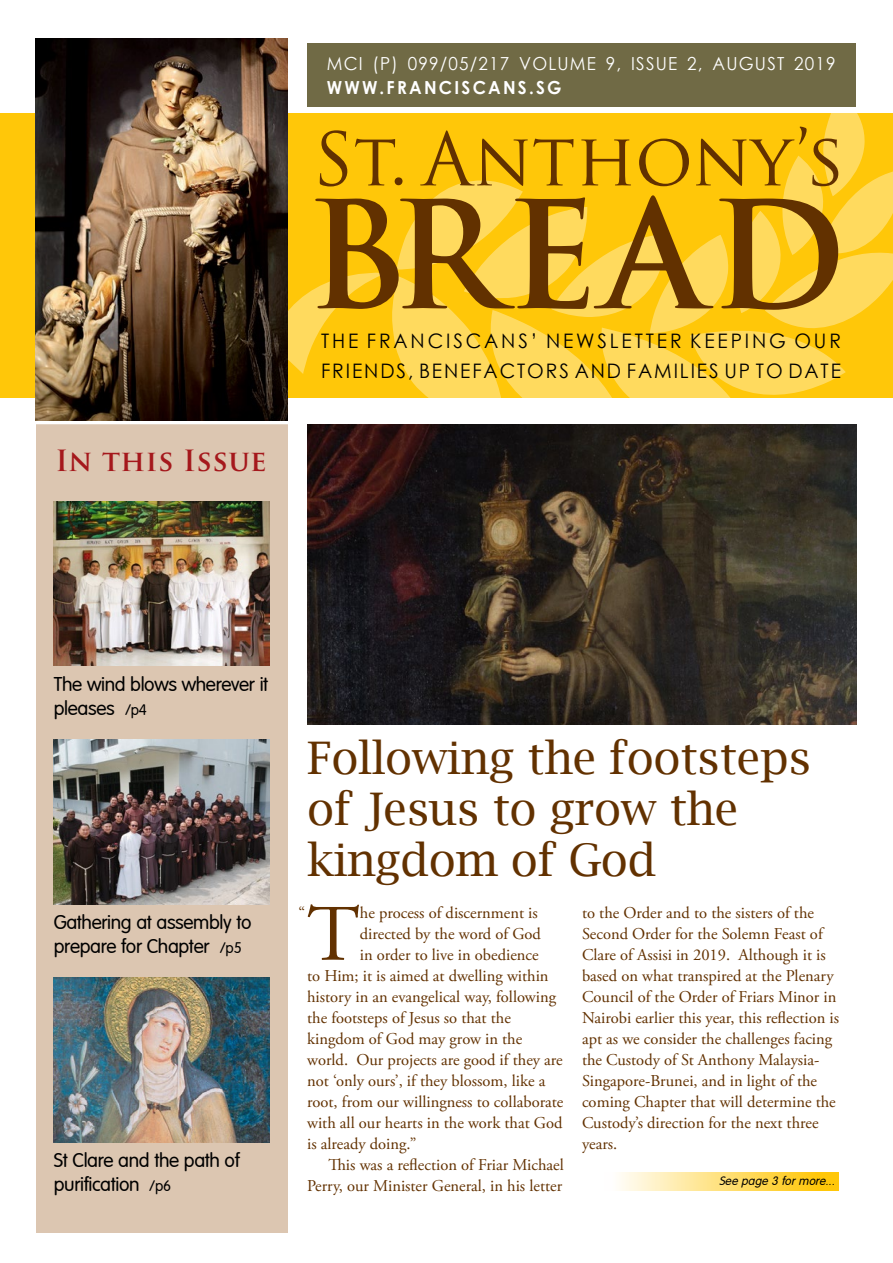
<style>
.page{position:relative;width:893px;height:1263px;background:#fff}
.page>*{position:absolute;margin:0;border:0;box-sizing:border-box;transform-origin:0 0}
.t1{font:700 145.35px "Trajan Pro";letter-spacing:.035em;color:#623100}
.t2{font:79.8px "Adobe Garamond Pro";color:#623100}
.t3{font:45px/51px "Lucida Bright";letter-spacing:-.01em;color:#623100}
.t4{font:700 28.5px "Trajan Pro";letter-spacing:.02em;color:#a5181c}
.t5{font:19.95px/30px "Century Gothic";letter-spacing:.1em;color:#000;scale:.96 1}
.t6{font:19.5px/24px "Balloon";letter-spacing:-.02em;color:#000}
.t7{font:18px "Century Gothic";letter-spacing:.07em;color:#fff;scale:.95 1}
.t8{font:700 18px "Century Gothic";letter-spacing:.13em;color:#fff;scale:.95 1}
.t9{font:16.5px/21px "Adobe Garamond Pro";color:#623100}
.t10{font:italic 12px "Balloon";letter-spacing:.01em;color:#000}
.s1{font-size:15px}
</style>
<div class="page">
<div style="left:36px;top:424px;width:251px;height:809px;background:#dcc6b1"></div>
<div style="left:604px;top:1172px;width:235px;height:18px;background:linear-gradient(to right,#fff,#ffc200)"></div>
<div style="left:0;top:113px;width:893px;height:285px;background:#ffc709"></div>
<div style="left:307px;top:43px;width:548px;height:63px;background:#706a45"></div>
<img style="left:36px;top:39px;width:251px;height:381px">
<svg style="left:270px;top:113px;width:623px;height:285px"></svg>
<img style="left:54px;top:501px;width:216px;height:165px">
<img style="left:54px;top:740px;width:216px;height:164px">
<img style="left:54px;top:977px;width:216px;height:165px">
<img style="left:307px;top:424px;width:549px;height:301px">
<h3 class="t4" style="left:55px;top:443px;width:213px">In this Issue</h3>
<p class="t7" style="left:327px;top:51px;width:537px">MCI (P) 099/05/217 VOLUME 9, ISSUE 2, AUGUST 2019</p>
<p class="t8" style="left:327px;top:76px;width:249px">WWW.FRANCISCANS.SG</p>
<h1 class="t1" style="left:306px;top:165px;width:541px">BREAD</h1>
<p class="t5" style="left:321px;top:326px;width:543px">THE FRANCISCANS’ NEWSLETTER KEEPING OUR<br>FRIENDS, BENEFACTORS AND FAMILIES UP TO DATE</p>
<p class="t6" style="left:54px;top:671px;width:216px">The wind blows wherever it pleases <span class="s1">/p4</span></p>
<p class="t6" style="left:54px;top:909px;width:199px">Gathering at assembly to prepare for Chapter <span class="s1">/p5</span></p>
<p class="t6" style="left:54px;top:1147px;width:187px">St Clare and the path of purification <span class="s1">/p6</span></p>
<h3 class="t3" style="left:307px;top:733px;width:505px">Following the footsteps of Jesus to grow the kingdom of God</h3>
<h2 class="t2" style="left:307px;top:886px;width:54px">T</h2>
<p class="t9" style="left:360px;top:902px;width:179px">he process of discernment is</p>
<p class="t9" style="left:298px;top:902px;width:8px">“</p>
<p class="t9" style="left:582px;top:902px;width:258px">to the Order and to the sisters of the Second Order for the Solemn Feast of Clare of Assisi in 2019. Although it is based on what transpired at the Plenary Council of the Order of Friars Minor in Nairobi earlier this year, this reflection is apt as we consider the challenges facing the Custody of St Anthony Malaysia-Singapore-Brunei, and in light of the coming Chapter that will determine the Custody’s direction for the next three years.</p>
<p class="t9" style="left:360px;top:923px;width:183px">directed by the word of God</p>
<p class="t9" style="left:360px;top:944px;width:180px">in order to live in obedience</p>
<p class="t9" style="left:307px;top:965px;width:243px">to Him; it is aimed at dwelling within</p>
<p class="t9" style="left:307px;top:986px;width:250px">history in an evangelical way, following</p>
<p class="t9" style="left:307px;top:1007px;width:205px">the footsteps of Jesus so that the</p>
<p class="t9" style="left:307px;top:1028px;width:217px">kingdom of God may grow in the</p>
<p class="t9" style="left:307px;top:1049px;width:257px">world. Our projects are good if they are</p>
<p class="t9" style="left:307px;top:1070px;width:240px">not ‘only ours’, if they blossom, like a</p>
<p class="t9" style="left:307px;top:1091px;width:258px">root, from our willingness to collaborate</p>
<p class="t9" style="left:307px;top:1112px;width:257px">with all our hearts in the work that God</p>
<p class="t9" style="left:307px;top:1133px;width:111px">is already doing.”</p>
<p class="t9" style="left:328px;top:1154px;width:237px">This was a reflection of Friar Michael</p>
<p class="t9" style="left:307px;top:1175px;width:257px">Perry, our Minister General, in his letter</p>
<p class="t10" style="left:719px;top:1173px;width:117px">See page 3 for more...</p>
</div>
